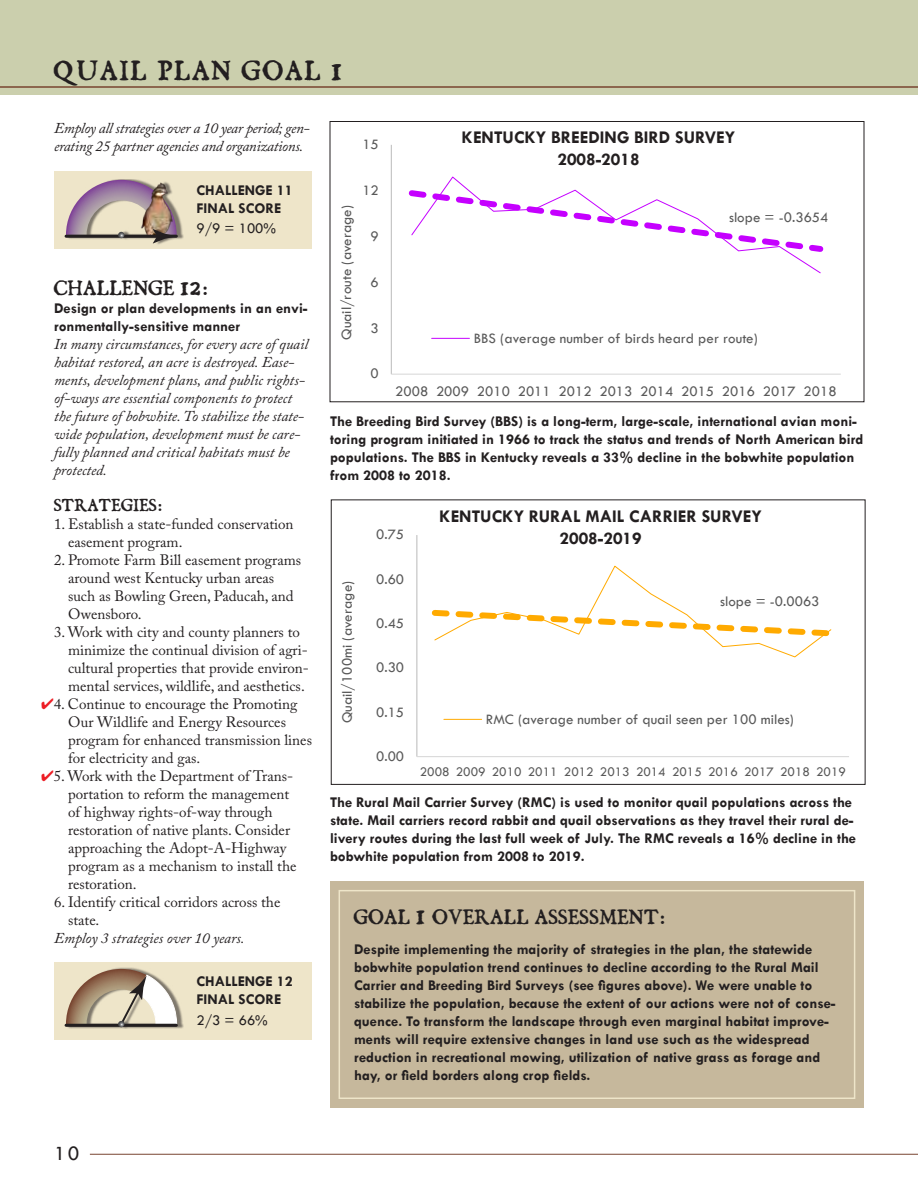
<style>
.page{position:relative;width:918px;height:1188px;background:#fff}
.page>*{position:absolute;margin:0;border:0;box-sizing:border-box;transform-origin:0 0}
.t1{font:24px "Dominican";letter-spacing:.1em;color:#231f20}
.t2{font:21px "Tw Cen";color:#231f20}
.t3{font:700 18px/21.6px "Tw Cen";color:#231f20;text-align:center}
.t4{font:18px "Dominican";letter-spacing:.05em;color:#231f20}
.t5{font:700 15px/18px "Tw Cen";color:#231f20}
.t6{font:15px/18px "Adobe Caslon Pro";color:#231f20}
.t7{font:italic 15px/18px "Adobe Caslon Pro";color:#231f20}
.t8{font:15px "Tw Cen";color:#595959}
.t9{font:italic 15px/18px "Adobe Caslon Pro";letter-spacing:-.02em;color:#231f20}
.t10{font:15px "Tw Cen";color:#231f20}
.t11{font:15px "Dominican";letter-spacing:.05em;color:#231f20}
.t12{font:13.5px "Tw Cen";letter-spacing:-.005em;color:#595959}
.s1{font-size:30px}
.s2{font-size:24px}
.s3{color:#ed1d24}
.s4{font-size:25.5px}
</style>
<div class="page">
<hr style="left:90px;top:1154px;width:828px;height:1px;background:#784430">
<hr style="left:416px;top:535px;width:1px;height:222px;background:#bfbfbf">
<hr style="left:417px;top:756px;width:432px;height:1px;background:#d9d9d9">
<svg style="left:431px;top:566px;width:401px;height:91px"></svg>
<hr style="left:444px;top:719px;width:38px;height:1px;background:#fa0">
<div style="left:331px;top:500px;width:535px;height:285px;border:1px solid #231f20"></div>
<div style="left:0;top:0;width:918px;height:94px;background:#cbcfad"></div>
<hr style="left:0;top:86px;width:918px;height:2px;background:#784430">
<div style="left:330px;top:881px;width:534px;height:227px;background:#c6b89c"></div>
<div style="left:339px;top:890px;width:516px;height:209px;border:2px solid #eee5c9"></div>
<div style="left:54px;top:171px;width:258px;height:78px;background:#eee5c9"></div>
<div style="left:67px;top:179px;width:117px;height:67px;background:#231f20;opacity:.55"></div>
<img style="left:66px;top:180px;width:111px;height:63px">
<div style="left:54px;top:962px;width:258px;height:78px;background:#eee5c9"></div>
<div style="left:67px;top:968px;width:117px;height:61px;background:#231f20;opacity:.55"></div>
<svg style="left:66px;top:969px;width:111px;height:58px"></svg>
<hr style="left:391px;top:145px;width:1px;height:229px;background:#bfbfbf">
<hr style="left:391px;top:374px;width:450px;height:1px;background:#d9d9d9">
<svg style="left:408px;top:177px;width:416px;height:96px"></svg>
<hr style="left:432px;top:338px;width:37px;height:1px;background:#c500ff">
<div style="left:330px;top:121px;width:534px;height:281px;border:1px solid #231f20"></div>
<h1 class="t1" style="left:54px;top:54px;width:289px">QUAIL PLAN GOAL <span class="s1">1</span></h1>
<p class="t9" style="left:54px;top:118px;width:257px">Employ all strategies over a 10 year period; gen&shy;erating 25 partner agencies and organizations.</p>
<p class="t8" style="left:362px;top:135px;width:18px">15</p>
<p class="t3" style="left:462px;top:126px;width:275px">KENTUCKY BREEDING BIRD SURVEY<br>2008-2018</p>
<p class="t5" style="left:196px;top:180px;width:98px">CHALLENGE 11<br>FINAL SCORE</p>
<p class="t10" style="left:196px;top:219px;width:81px">9/9 = 100%</p>
<p class="t4" style="left:54px;top:275px;width:155px">CHALLENGE <span class="s2">12</span>:</p>
<p class="t5" style="left:54px;top:298px;width:255px">Design or plan developments in an envi&shy;ronmentally-sensitive manner</p>
<p class="t7" style="left:54px;top:334px;width:256px">In many circumstances, for every acre of quail habitat restored, an acre is destroyed. Ease&shy;ments, development plans, and public rights&shy;of-ways are essential components to protect the future of bobwhite. To stabilize the state&shy;wide population, development must be care&shy;fully planned and critical habitats must be protected.</p>
<p class="t11" style="left:54px;top:494px;width:110px">STRATEGIES:</p>
<p class="t6" style="left:68px;top:514px;width:227px;text-indent:-14px">1. Establish a state-funded conservation easement program.</p>
<p class="t6" style="left:68px;top:550px;width:235px;text-indent:-14px">2. Promote Farm Bill easement programs around west Kentucky urban areas such as Bowling Green, Paducah, and<br>Owensboro.</p>
<p class="t6" style="left:68px;top:622px;width:242px;text-indent:-14px">3. Work with city and county planners to minimize the continual division of agri&shy;cultural properties that provide environ&shy;mental services, wildlife, and aesthetics.</p>
<p class="t6" style="left:68px;top:694px;width:245px;text-indent:-27px"><span class="s3">✔</span>4. Continue to encourage the Promoting Our Wildlife and Energy Resources program for enhanced transmission lines for electricity and gas.</p>
<p class="t6" style="left:68px;top:766px;width:230px;text-indent:-27px"><span class="s3">✔</span>5. Work with the Department of Trans&shy;portation to reform the management of highway rights-of-way through restoration of native plants. Consider approaching the Adopt-A-Highway program as a mechanism to install the restoration.</p>
<p class="t6" style="left:68px;top:892px;width:214px;text-indent:-14px">6. Identify critical corridors across the state.</p>
<p class="t7" style="left:54px;top:928px;width:192px">Employ 3 strategies over 10 years.</p>
<p class="t5" style="left:196px;top:972px;width:98px">CHALLENGE 12<br>FINAL SCORE</p>
<p class="t10" style="left:196px;top:1011px;width:73px">2/3 = 66%</p>
<p class="t8" style="left:337px;top:340px;width:136px;rotate:-90deg">Quail/route (average)</p>
<p class="t8" style="left:362px;top:181px;width:18px">12</p>
<p class="t8" style="left:371px;top:227px;width:10px">9</p>
<p class="t8" style="left:371px;top:273px;width:10px">6</p>
<p class="t8" style="left:371px;top:319px;width:10px">3</p>
<p class="t8" style="left:371px;top:365px;width:10px">0</p>
<p class="t8" style="left:729px;top:208px;width:101px">slope = -0.3654</p>
<p class="t8" style="left:474px;top:329px;width:286px">BBS (average number of birds heard per route)</p>
<p class="t8" style="left:395px;top:382px;width:443px">2008 2009 2010 2011 2012 2013 2014 2015 2016 2017 2018</p>
<p class="t5" style="left:330px;top:411px;width:535px">The Breeding Bird Survey (BBS) is a long-term, large-scale, international avian moni&shy;toring program initiated in 1966 to track the status and trends of North American bird populations. The BBS in Kentucky reveals a 33% decline in the bobwhite population from 2008 to 2018.</p>
<p class="t8" style="left:338px;top:723px;width:144px;rotate:-90deg">Quail/100mi (average)</p>
<p class="t8" style="left:376px;top:526px;width:30px">0.75</p>
<p class="t8" style="left:376px;top:570px;width:30px">0.60</p>
<p class="t8" style="left:376px;top:614px;width:30px">0.45</p>
<p class="t8" style="left:376px;top:659px;width:30px">0.30</p>
<p class="t8" style="left:376px;top:703px;width:30px">0.15</p>
<p class="t8" style="left:376px;top:747px;width:30px">0.00</p>
<p class="t3" style="left:439px;top:505px;width:324px">KENTUCKY RURAL MAIL CARRIER SURVEY<br>2008-2019</p>
<p class="t8" style="left:720px;top:593px;width:101px">slope = -0.0063</p>
<p class="t8" style="left:486px;top:710px;width:310px">RMC (average number of quail seen per 100 miles)</p>
<p class="t12" style="left:420px;top:764px;width:427px">2008 2009 2010 2011 2012 2013 2014 2015 2016 2017 2018 2019</p>
<p class="t5" style="left:330px;top:793px;width:528px">The Rural Mail Carrier Survey (RMC) is used to monitor quail populations across the state. Mail carriers record rabbit and quail observations as they travel their rural de&shy;livery routes during the last full week of July. The RMC reveals a 16% decline in the bobwhite population from 2008 to 2019.</p>
<p class="t4" style="left:354px;top:905px;width:313px">GOAL <span class="s4">1</span> OVERALL ASSESSMENT:</p>
<p class="t5" style="left:354px;top:940px;width:483px">Despite implementing the majority of strategies in the plan, the statewide bobwhite population trend continues to decline according to the Rural Mail Carrier and Breeding Bird Surveys (see figures above). We were unable to stabilize the population, because the extent of our actions were not of conse&shy;quence. To transform the landscape through even marginal habitat improve&shy;ments will require extensive changes in land use such as the widespread reduction in recreational mowing, utilization of native grass as forage and hay, or field borders along crop fields.</p>
<h2 class="t2" style="left:54px;top:1141px;width:27px">10</h2>
</div>
